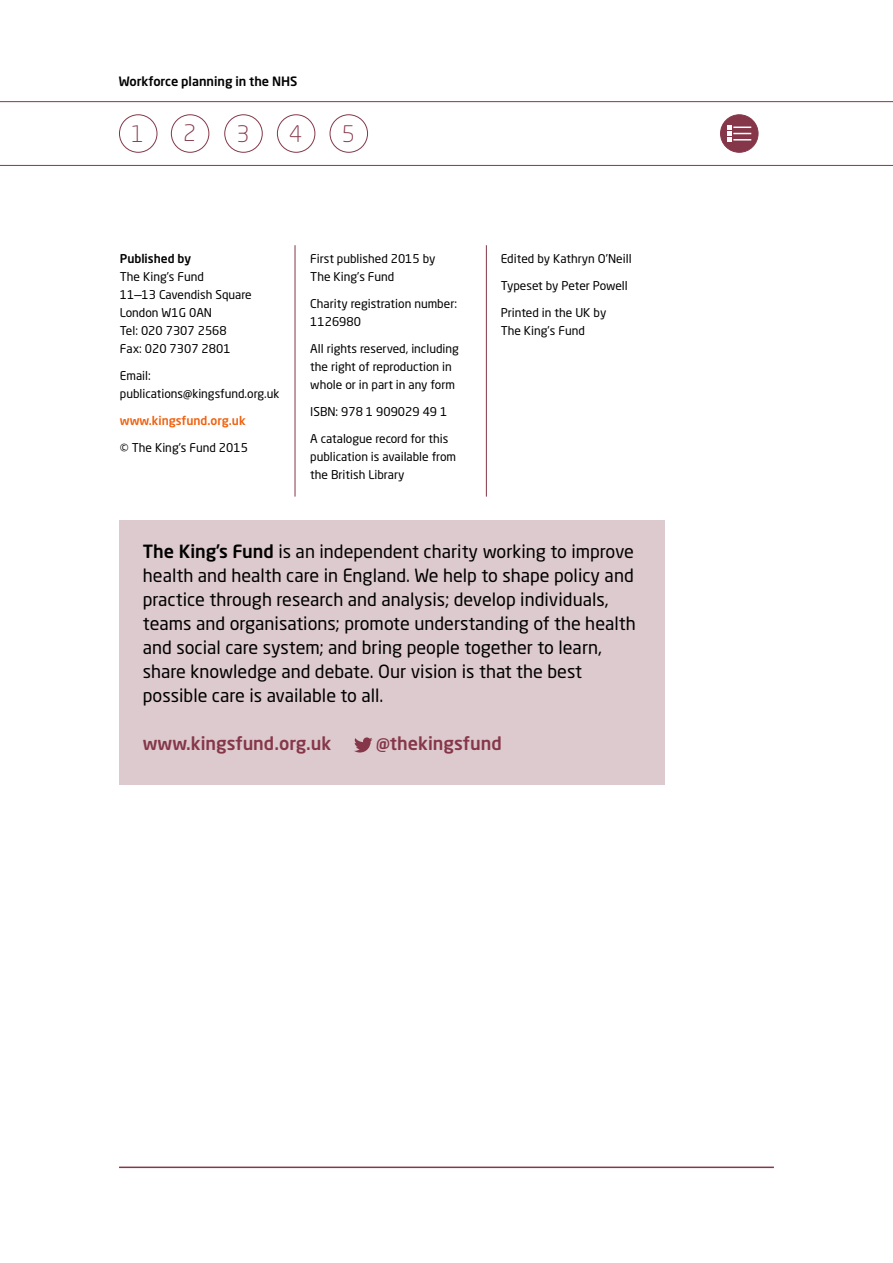
<style>
.page{position:relative;width:893px;height:1263px;background:#fff}
.page>*{position:absolute;margin:0;border:0;box-sizing:border-box;transform-origin:0 0}
.t1{font:300 22.5px "Neo Sans Std";color:#853749}
.Imprint_page__Abou{font:18px/24px "Neo Sans Std";color:#000}
.Imprint_page__Abou-2{font:500 18px "Neo Sans Std";color:#853749}
.t2{font:500 12.75px "Neo Sans Std";color:#000}
.Imprint_page{font:12px/18px "Neo Sans Std";color:#000}
.Imprint_page__no_s{font:12px "Neo Sans Std";color:#000}
.Imprint_page-2{font:500 12px "Neo Sans Std";color:#f0610e}
.Imprint_page__no_s-2{font:500 12px "Neo Sans Std";color:#000}
.s1{font-weight:500}
</style>
<div class="page">
<hr style="left:0;top:165px;width:893px;height:1px;background:#853749">
<hr style="left:0;top:101px;width:893px;height:1px;background:#853749">
<div style="left:720px;top:115px;width:38px;height:37px;background:#853749;border-radius:50%"></div>
<div style="left:720px;top:114px;width:38px;height:39px;border:1px solid #853749;border-radius:50%"></div>
<svg style="left:727px;top:125px;width:24px;height:17px"></svg>
<hr style="left:119px;top:1166px;width:655px;height:2px;background:#853749">
<div style="left:330px;top:114px;width:38px;height:39px;border:1px solid #853749;border-radius:50%"></div>
<div style="left:119px;top:114px;width:38px;height:39px;border:1px solid #853749;border-radius:50%"></div>
<div style="left:224px;top:114px;width:39px;height:39px;border:1px solid #853749;border-radius:50%"></div>
<div style="left:277px;top:114px;width:38px;height:39px;border:1px solid #853749;border-radius:50%"></div>
<div style="left:171px;top:114px;width:38px;height:39px;border:1px solid #853749;border-radius:50%"></div>
<hr style="left:295px;top:245px;width:1px;height:252px;background:#853749">
<hr style="left:486px;top:245px;width:1px;height:252px;background:#853749">
<div style="left:119px;top:521px;width:546px;height:264px;background:#ddcace"></div>
<svg style="left:354px;top:737px;width:19px;height:15px"></svg>
<p class="t2" style="left:119px;top:74px;width:180px">Workforce planning in the NHS</p>
<h1 class="t1" style="left:131px;top:121px;width:15px">1</h1>
<h1 class="t1" style="left:183px;top:120px;width:15px">2</h1>
<h1 class="t1" style="left:237px;top:121px;width:15px">3</h1>
<h1 class="t1" style="left:289px;top:121px;width:15px">4</h1>
<h1 class="t1" style="left:342px;top:121px;width:15px">5</h1>
<p class="Imprint_page__no_s-2" style="left:120px;top:251px;width:73px">Published by</p>
<p class="Imprint_page__no_s" style="left:120px;top:269px;width:86px">The King’s Fund</p>
<p class="Imprint_page__no_s" style="left:120px;top:287px;width:133px">11—13 Cavendish Square</p>
<p class="Imprint_page__no_s" style="left:120px;top:305px;width:94px">London W1G 0AN</p>
<p class="Imprint_page__no_s" style="left:120px;top:323px;width:108px">Tel: 020 7307 2568</p>
<p class="Imprint_page" style="left:120px;top:340px;width:112px">Fax: 020 7307 2801</p>
<p class="Imprint_page" style="left:120px;top:367px;width:161px">Email: publications@kingsfund.org.uk</p>
<p class="Imprint_page-2" style="left:120px;top:413px;width:127px">www.kingsfund.org.uk</p>
<p class="Imprint_page" style="left:120px;top:439px;width:130px">© The King’s Fund 2015</p>
<p class="Imprint_page" style="left:310px;top:250px;width:127px">First published 2015 by<br>The King’s Fund</p>
<p class="Imprint_page" style="left:310px;top:295px;width:148px">Charity registration number:<br>1126980</p>
<p class="Imprint_page" style="left:310px;top:340px;width:150px">All rights reserved, including the right of reproduction in whole or in part in any form</p>
<p class="Imprint_page" style="left:310px;top:403px;width:139px">ISBN: 978 1 909029 49 1</p>
<p class="Imprint_page" style="left:310px;top:430px;width:147px">A catalogue record for this publication is available from the British Library</p>
<p class="Imprint_page" style="left:501px;top:250px;width:132px">Edited by Kathryn O’Neill</p>
<p class="Imprint_page" style="left:501px;top:277px;width:129px">Typeset by Peter Powell</p>
<p class="Imprint_page" style="left:501px;top:304px;width:107px">Printed in the UK by<br>The King’s Fund</p>
<p class="Imprint_page__Abou" style="left:143px;top:539px;width:494px"><span class="s1">The King’s Fund</span> is an independent charity working to improve health and health care in England. We help to shape policy and practice through research and analysis; develop individuals, teams and organisations; promote understanding of the health and social care system; and bring people together to learn, share knowledge and debate. Our vision is that the best possible care is available to all.</p>
<p class="Imprint_page__Abou-2" style="left:143px;top:732px;width:190px">www.kingsfund.org.uk</p>
<p class="Imprint_page__Abou-2" style="left:376px;top:732px;width:127px">@thekingsfund</p>
</div>
